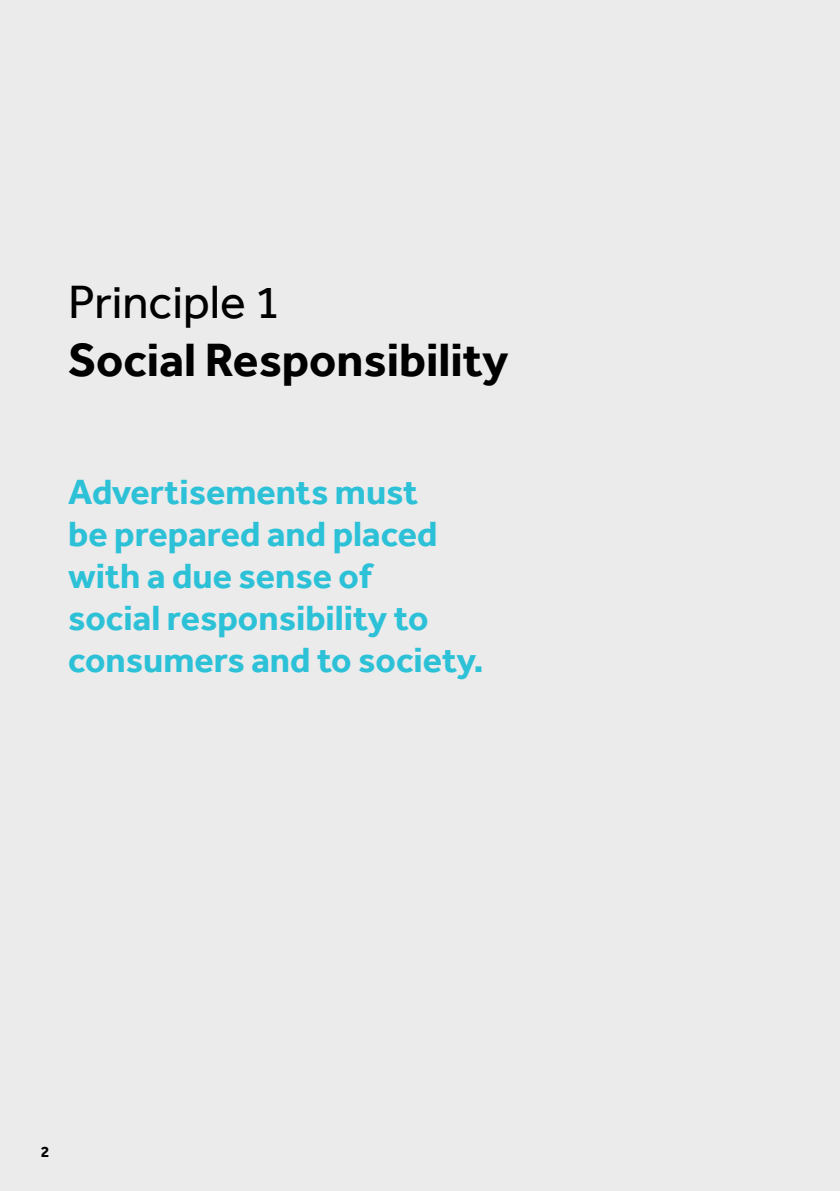
<style>
.page{position:relative;width:840px;height:1191px;background:#fff}
.page>*{position:absolute;margin:0;border:0;box-sizing:border-box;transform-origin:0 0}
.t1{font:700 48px "Effra";color:#000}
.t2{font:48px "Effra";color:#000}
.t3{font:700 36px/42px "Effra";color:#2cc1d7}
.t4{font:700 16px "Effra";color:#000}
</style>
<div class="page">
<div style="left:0;top:0;width:839px;height:1191px;background:#ebebeb"></div>
<h1 class="t2" style="left:68px;top:274px;width:214px">Principle 1</h1>
<h1 class="t1" style="left:68px;top:331px;width:441px">Social Responsibility</h1>
<p class="t3" style="left:68px;top:470px;width:417px">Advertisements must<br>be prepared and placed with a due sense of<br>social responsibility to consumers and to society.</p>
<p class="t4" style="left:41px;top:1141px;width:10px">2</p>
</div>
